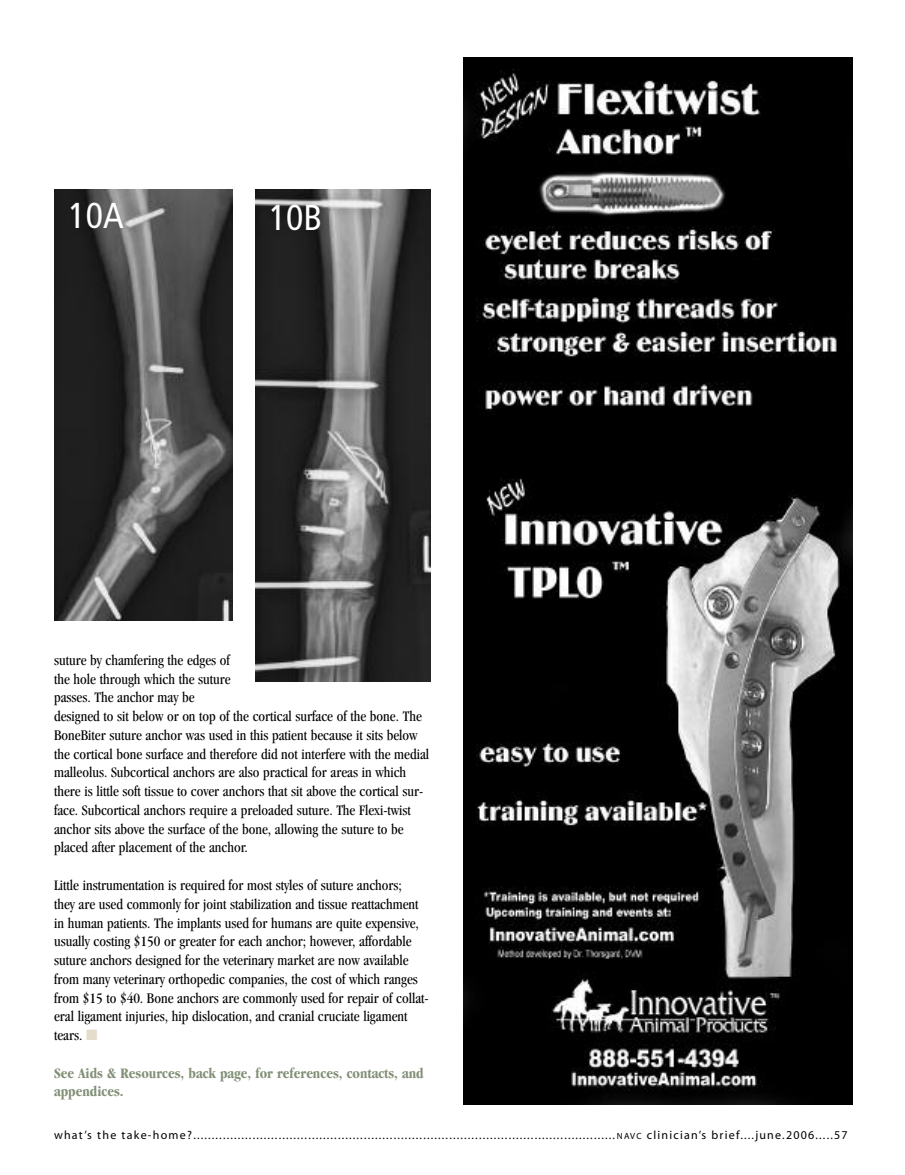
<style>
.page{position:relative;width:905px;height:1175px;background:#fff}
.page>*{position:absolute;margin:0;border:0;box-sizing:border-box;transform-origin:0 0}
.t1{font:condensed 36px "Frutiger";color:#fff}
.t2{font:condensed 15px/18.8px "Garamond";color:#000}
.t3{font:700 condensed 15px/18.8px "Garamond";color:#829077}
.t4{font:12px "Myriad";letter-spacing:.1em;color:#000}
.s1{color:#e4ddca}
.s2{font-size:9px}
</style>
<div class="page">
<img style="left:54px;top:189px;width:178px;height:431px">
<img style="left:255px;top:189px;width:175px;height:492px">
<img style="left:463px;top:57px;width:389px;height:1047px">
<h1 class="t1" style="left:68px;top:201px;width:57px">10A</h1>
<h1 class="t1" style="left:269px;top:202px;width:55px">10B</h1>
<p class="t2" style="left:54px;top:652px;width:377px">suture by chamfering the edges of<br>the hole through which the suture<br>passes. The anchor may be<br>designed to sit below or on top of the cortical surface of the bone. The BoneBiter suture anchor was used in this patient because it sits below the cortical bone surface and therefore did not interfere with the medial malleolus. Subcortical anchors are also practical for areas in which there is little soft tissue to cover anchors that sit above the cortical sur&shy;face. Subcortical anchors require a preloaded suture. The Flexi-twist anchor sits above the surface of the bone, allowing the suture to be placed after placement of the anchor.</p>
<p class="t2" style="left:54px;top:877px;width:376px">Little instrumentation is required for most styles of suture anchors;<br>they are used commonly for joint stabilization and tissue reattachment in human patients. The implants used for humans are quite expensive, usually costing $150 or greater for each anchor; however, affordable suture anchors designed for the veterinary market are now available from many veterinary orthopedic companies, the cost of which ranges from $15 to $40. Bone anchors are commonly used for repair of collat&shy;eral ligament injuries, hip dislocation, and cranial cruciate ligament tears. <span class="s1">■</span></p>
<p class="t3" style="left:54px;top:1064px;width:371px">See Aids &amp; Resources, back page, for references, contacts, and appendices.</p>
<p class="t4" style="left:54px;top:1129px;width:795px">what’s the take-home?..................................................................................................................<span class="s2">NAVC</span> clinician’s brief....june.2006.....57</p>
</div>
